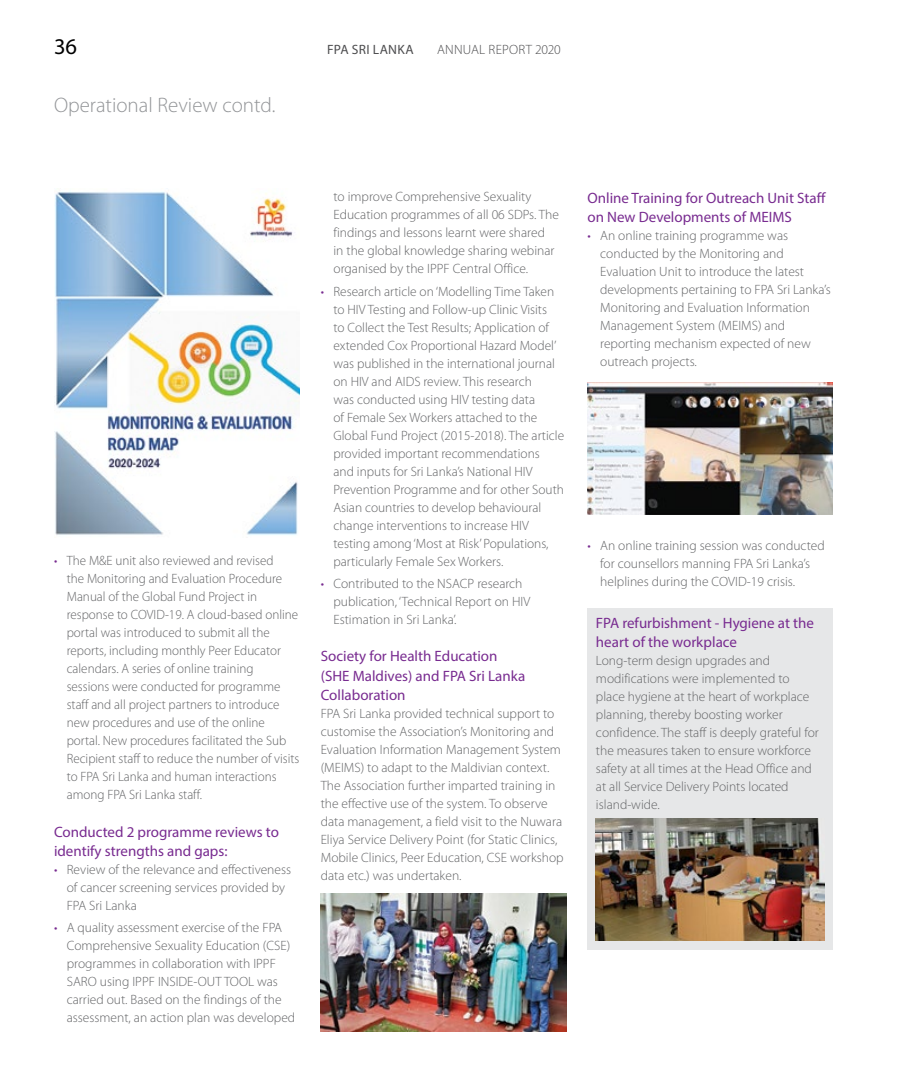
<style>
.page{position:relative;width:918px;height:1080px;background:#fff}
.page>*{position:absolute;margin:0;border:0;box-sizing:border-box;transform-origin:0 0}
.t1{font:22.5px "Myriad Pro";color:#000}
.t2{font:300 21px "Myriad Pro";color:#939598}
.t3{font:15px/19.5px "Myriad Pro";color:#782b90}
.t4{font:300 13.5px/18px "Myriad Pro";color:#636466}
.t5{font:300 13.5px "Myriad Pro";letter-spacing:.015em;color:#4d4d4f}
.t6{font:13.5px "Myriad Pro";letter-spacing:.025em;color:#4d4d4f}
.s1{color:#782b90}
</style>
<div class="page">
<img style="left:54px;top:191px;width:245px;height:344px">
<img style="left:321px;top:894px;width:245px;height:138px">
<img style="left:587px;top:383px;width:246px;height:131px">
<div style="left:587px;top:608px;width:246px;height:341px;background:#e6e7e8"></div>
<img style="left:596px;top:819px;width:229px;height:122px">
<h1 class="t1" style="left:54px;top:33px;width:25px">36</h1>
<p class="t6" style="left:327px;top:41px;width:88px">FPA SRI LANKA</p>
<p class="t5" style="left:437px;top:41px;width:125px">ANNUAL REPORT 2020</p>
<h2 class="t2" style="left:54px;top:92px;width:223px">Operational Review contd.</h2>
<p class="t4" style="left:67px;top:551px;width:234px;text-indent:-13px"><span class="s1">•</span> The M&amp;E unit also reviewed and revised<br>the Monitoring and Evaluation Procedure Manual of the Global Fund Project in response to COVID-19. A cloud-based online portal was introduced to submit all the reports, including monthly Peer Educator calendars. A series of online training sessions were conducted for programme staff and all project partners to introduce new procedures and use of the online portal. New procedures facilitated the Sub Recipient staff to reduce the number of visits to FPA Sri Lanka and human interactions among FPA Sri Lanka staff.</p>
<p class="t3" style="left:54px;top:822px;width:226px">Conducted 2 programme reviews to identify strengths and gaps:</p>
<p class="t4" style="left:67px;top:860px;width:226px;text-indent:-13px"><span class="s1">•</span> Review of the relevance and effectiveness of cancer screening services provided by<br>FPA Sri Lanka</p>
<p class="t4" style="left:67px;top:919px;width:230px;text-indent:-13px"><span class="s1">•</span> A quality assessment exercise of the FPA Comprehensive Sexuality Education (CSE) programmes in collaboration with IPPF SARO using IPPF INSIDE-OUT TOOL was carried out. Based on the findings of the assessment, an action plan was developed</p>
<p class="t4" style="left:334px;top:188px;width:227px">to improve Comprehensive Sexuality Education programmes of all 06 SDPs. The findings and lessons learnt were shared<br>in the global knowledge sharing webinar organised by the IPPF Central Office.</p>
<p class="t4" style="left:333px;top:282px;width:232px;text-indent:-13px"><span class="s1">•</span> Research article on ‘Modelling Time Taken to HIV Testing and Follow-up Clinic Visits<br>to Collect the Test Results; Application of extended Cox Proportional Hazard Model’ was published in the international journal on HIV and AIDS review. This research<br>was conducted using HIV testing data<br>of Female Sex Workers attached to the Global Fund Project (2015-2018). The article provided important recommendations<br>and inputs for Sri Lanka’s National HIV Prevention Programme and for other South Asian countries to develop behavioural change interventions to increase HIV testing among ‘Most at Risk’ Populations, particularly Female Sex Workers.</p>
<p class="t4" style="left:333px;top:574px;width:198px;text-indent:-13px"><span class="s1">•</span> Contributed to the NSACP research publication, ‘Technical Report on HIV<br>Estimation in Sri Lanka’.</p>
<p class="t3" style="left:321px;top:646px;width:206px">Society for Health Education (SHE Maldives) and FPA Sri Lanka<br>Collaboration</p>
<p class="t4" style="left:321px;top:705px;width:244px">FPA Sri Lanka provided technical support to customise the Association’s Monitoring and Evaluation Information Management System (MEIMS) to adapt to the Maldivian context.<br>The Association further imparted training in the effective use of the system. To observe data management, a field visit to the Nuwara Eliya Service Delivery Point (for Static Clinics, Mobile Clinics, Peer Education, CSE workshop data etc.) was undertaken.</p>
<p class="t3" style="left:587px;top:188px;width:240px">Online Training for Outreach Unit Staff on New Developments of MEIMS</p>
<p class="t4" style="left:600px;top:226px;width:232px;text-indent:-13px"><span class="s1">•</span> An online training programme was conducted by the Monitoring and Evaluation Unit to introduce the latest developments pertaining to FPA Sri Lanka’s Monitoring and Evaluation Information Management System (MEIMS) and reporting mechanism expected of new outreach projects.</p>
<p class="t4" style="left:600px;top:537px;width:226px;text-indent:-13px"><span class="s1">•</span> An online training session was conducted for counsellors manning FPA Sri Lanka’s helplines during the COVID-19 crisis.</p>
<p class="t3" style="left:596px;top:613px;width:220px">FPA refurbishment - Hygiene at the heart of the workplace</p>
<p class="t4" style="left:596px;top:652px;width:224px">Long-term design upgrades and modifications were implemented to place hygiene at the heart of workplace planning, thereby boosting worker confidence. The staff is deeply grateful for the measures taken to ensure workforce safety at all times at the Head Office and at all Service Delivery Points located island-wide.</p>
</div>
